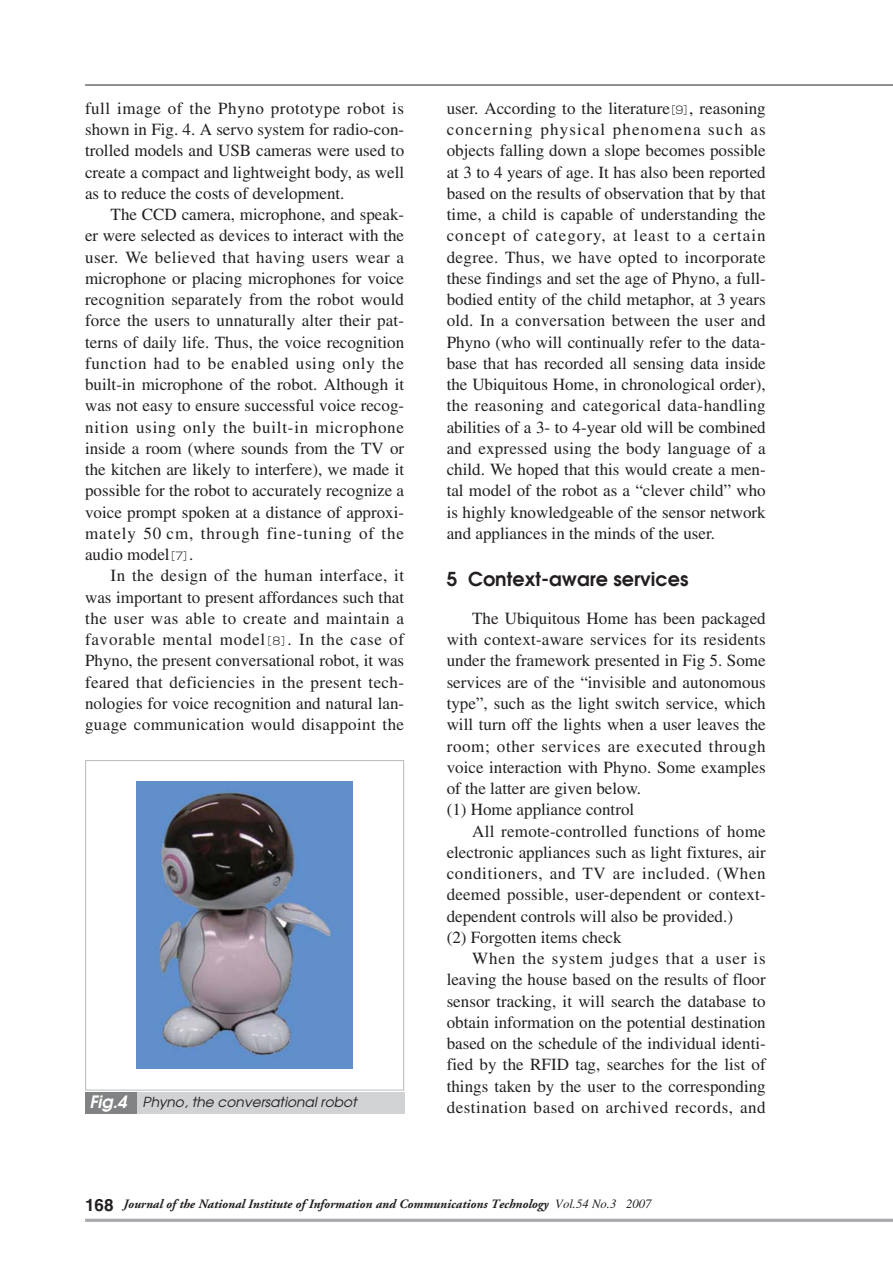
<style>
.page{position:relative;width:893px;height:1263px;background:#fff}
.page>*{position:absolute;margin:0;border:0;box-sizing:border-box;transform-origin:0 0}
.t1{font:600 19.2px "Avant Garde";color:#231f20}
.t2{font:16.95px/21.3px "Times";color:#231f20;text-align:justify}
.t3{font:italic 13.8px "Avant Garde";color:#231f20}
.t4{font:italic 700 12.75px "Adobe Garamond";color:#231f20}
.s1{font-family:"Shin Go";font-weight:300;font-size:10.65px}
.s2{font-weight:600;font-size:16.95px;color:#fff}
.s3{font-family:"Helvetica";font-style:normal;font-size:16.95px}
.s4{font-family:"Times";font-weight:400}
</style>
<div class="page">
<hr style="left:85px;top:85px;width:807px;height:1px;background:#231f20">
<hr style="left:85px;top:1219px;width:807px;height:3px;background:#a7a9ac">
<img style="left:137px;top:782px;width:215px;height:287px">
<div style="left:85px;top:760px;width:319px;height:331px;border:1px solid #bbbdbf"></div>
<div style="left:85px;top:1093px;width:319px;height:21px;background:#d1d2d4"></div>
<div style="left:85px;top:1093px;width:51px;height:21px;background:#808284"></div>
<p class="t2" style="left:85px;top:99px;width:320px">full image of the Phyno prototype robot is shown in Fig. 4. A servo system for radio-con&shy;trolled models and USB cameras were used to create a compact and lightweight body, as well as to reduce the costs of development.</p>
<p class="t2" style="left:85px;top:205px;width:320px;text-indent:26px">The CCD camera, microphone, and speak&shy;er were selected as devices to interact with the user. We believed that having users wear a microphone or placing microphones for voice recognition separately from the robot would force the users to unnaturally alter their pat&shy;terns of daily life. Thus, the voice recognition function had to be enabled using only the built-in microphone of the robot. Although it was not easy to ensure successful voice recog&shy;nition using only the built-in microphone inside a room (where sounds from the TV or the kitchen are likely to interfere), we made it possible for the robot to accurately recognize a voice prompt spoken at a distance of approxi&shy;mately 50 cm, through fine-tuning of the audio model<span class="s1">［7］</span>.</p>
<p class="t2" style="left:85px;top:567px;width:320px;text-indent:26px">In the design of the human interface, it was important to present affordances such that the user was able to create and maintain a favorable mental model<span class="s1">［8］</span>. In the case of Phyno, the present conversational robot, it was feared that deficiencies in the present tech&shy;nologies for voice recognition and natural lan&shy;guage communication would disappoint the</p>
<p class="t3" style="left:89px;top:1097px;width:269px"><span class="s2">Fig.4</span> Phyno, the conversational robot</p>
<p class="t2" style="left:446px;top:99px;width:320px">user. According to the literature<span class="s1">［9］</span>, reasoning concerning physical phenomena such as objects falling down a slope becomes possible at 3 to 4 years of age. It has also been reported based on the results of observation that by that time, a child is capable of understanding the concept of category, at least to a certain degree. Thus, we have opted to incorporate these findings and set the age of Phyno, a full&shy;bodied entity of the child metaphor, at 3 years old. In a conversation between the user and Phyno (who will continually refer to the data&shy;base that has recorded all sensing data inside the Ubiquitous Home, in chronological order), the reasoning and categorical data-handling abilities of a 3- to 4-year old will be combined and expressed using the body language of a child. We hoped that this would create a men&shy;tal model of the robot as a “clever child” who is highly knowledgeable of the sensor network and appliances in the minds of the user.</p>
<p class="t1" style="left:446px;top:572px;width:243px">5 Context-aware services</p>
<p class="t2" style="left:446px;top:609px;width:320px;text-align:left;text-indent:26px">The Ubiquitous Home has been packaged with context-aware services for its residents under the framework presented in Fig 5. Some services are of the “invisible and autonomous type”, such as the light switch service, which will turn off the lights when a user leaves the room; other services are executed through voice interaction with Phyno. Some examples of the latter are given below.<br>(1) Home appliance control</p>
<p class="t2" style="left:446px;top:822px;width:320px;text-align:left;text-indent:26px">All remote-controlled functions of home electronic appliances such as light fixtures, air conditioners, and TV are included. (When deemed possible, user-dependent or context&shy;dependent controls will also be provided.)<br>(2) Forgotten items check</p>
<p class="t2" style="left:446px;top:949px;width:320px;text-indent:26px">When the system judges that a user is leaving the house based on the results of floor sensor tracking, it will search the database to obtain information on the potential destination based on the schedule of the individual identi&shy;fied by the RFID tag, searches for the list of things taken by the user to the corresponding destination based on archived records, and</p>
<p class="t4" style="left:85px;top:1199px;width:568px"><span class="s3">168</span> Journal of the National Institute of Information and Communications Technology <span class="s4">Vol.54 No.3 2007</span></p>
</div>
